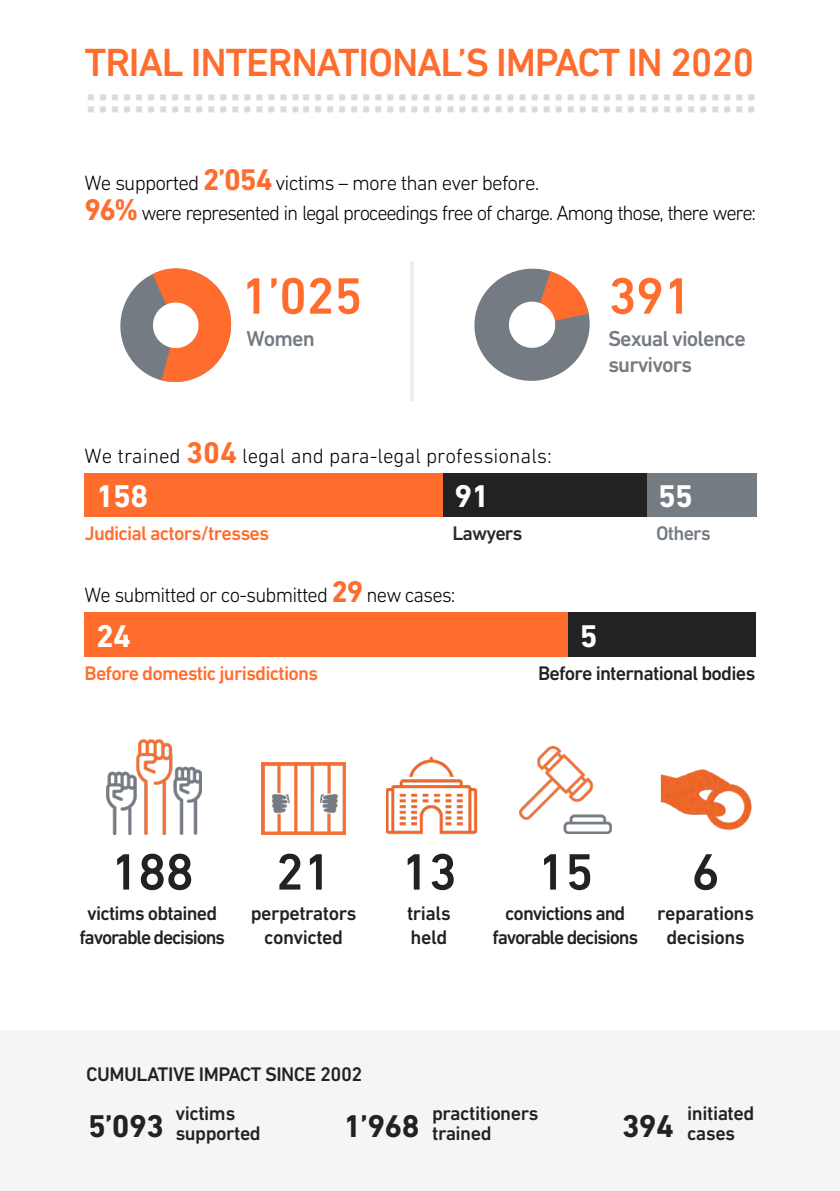
<style>
.page{position:relative;width:840px;height:1191px;background:#fff}
.page>*{position:absolute;margin:0;border:0;box-sizing:border-box;transform-origin:0 0}
.t1{font:500 52px "DIN Next CYR";letter-spacing:-.02em;color:#222223}
.t2{font:500 52px "DIN Next CYR";letter-spacing:-.02em;color:#ff6d2e}
.t3{font:500 40px "DIN Next CYR";letter-spacing:-.03em;color:#ff6d2e}
.t4{font:700 32px "DIN Next CYR";letter-spacing:-.02em;color:#fff}
.t5{font:700 32px "DIN Next CYR";letter-spacing:-.02em;color:#222223}
.t6{font:500 22px/26px "DIN Next CYR";letter-spacing:-.04em;color:#757b82}
.t7{font:300 21px/30px "DIN Next CYR";letter-spacing:-.06em;color:#000}
.t8{font:300 21px "DIN Next CYR";color:#000}
.t9{font:300 21px "DIN Next CYR";letter-spacing:-.04em;color:#000}
.t10{font:500 20px/24px "DIN Next CYR";letter-spacing:-.025em;color:#222223}
.t11{font:500 20px/24px "DIN Next CYR";letter-spacing:-.06em;color:#222223;text-align:center}
.t12{font:500 20px "DIN Next CYR";letter-spacing:-.04em;color:#ff6d2e}
.t13{font:500 20px "DIN Next CYR";letter-spacing:-.04em;color:#292829}
.t14{font:500 20px "DIN Next CYR";letter-spacing:-.04em;color:#757b82}
.s1{font-weight:700;font-size:30.4px;color:#ff6d2e}
</style>
<div class="page">
<div style="left:85px;top:613px;width:670px;height:44px;background:#ff6d2e"></div>
<div style="left:85px;top:473px;width:358px;height:43px;background:#ff6d2e"></div>
<div style="left:646px;top:473px;width:109px;height:43px;background:#757b82"></div>
<div style="left:568px;top:613px;width:187px;height:44px;background:#222223"></div>
<img style="left:304px;top:94px;width:451px;height:19px">
<img style="left:88px;top:94px;width:216px;height:19px">
<svg style="left:120px;top:268px;width:112px;height:115px"></svg>
<svg style="left:474px;top:268px;width:116px;height:113px"></svg>
<div style="left:443px;top:473px;width:203px;height:43px;background:#222223"></div>
<img style="left:107px;top:739px;width:94px;height:95px">
<img style="left:262px;top:762px;width:83px;height:72px">
<img style="left:386px;top:756px;width:91px;height:79px">
<img style="left:519px;top:746px;width:92px;height:87px">
<img style="left:660px;top:769px;width:90px;height:62px">
<hr style="left:410px;top:262px;width:4px;height:139px;background:#efeeee">
<div style="left:0;top:1030px;width:839px;height:161px;background:#f5f5f5"></div>
<h2 class="t3" style="left:84px;top:39px;width:671px">TRIAL INTERNATIONAL’S IMPACT IN 2020</h2>
<p class="t7" style="left:85px;top:168px;width:672px">We supported <span class="s1">2’054</span> victims – more than ever before.<br><span class="s1">96%</span> were represented in legal proceedings free of charge. Among those, there were:</p>
<h1 class="t2" style="left:240px;top:266px;width:123px">1’025</h1>
<h1 class="t2" style="left:607px;top:266px;width:85px">391</h1>
<p class="t6" style="left:246px;top:325px;width:70px">Women</p>
<p class="t6" style="left:608px;top:325px;width:139px">Sexual violence survivors</p>
<p class="t8" style="left:85px;top:444px;width:468px">We trained <span class="s1">304</span> legal and para-legal professionals:</p>
<h3 class="t4" style="left:96px;top:477px;width:54px">158</h3>
<p class="t12" style="left:85px;top:521px;width:186px">Judicial actors/tresses</p>
<h3 class="t4" style="left:454px;top:477px;width:36px">91</h3>
<h3 class="t4" style="left:657px;top:477px;width:36px">55</h3>
<p class="t13" style="left:452px;top:521px;width:71px">Lawyers</p>
<p class="t14" style="left:655px;top:521px;width:56px">Others</p>
<p class="t9" style="left:85px;top:583px;width:372px">We submitted or co-submitted <span class="s1">29</span> new cases:</p>
<h3 class="t4" style="left:96px;top:617px;width:36px">24</h3>
<p class="t12" style="left:85px;top:661px;width:235px">Before domestic jurisdictions</p>
<h3 class="t4" style="left:579px;top:617px;width:19px">5</h3>
<p class="t10" style="left:538px;top:661px;width:219px">Before international bodies</p>
<h1 class="t1" style="left:110px;top:841px;width:85px">188</h1>
<h1 class="t1" style="left:275px;top:841px;width:58px">21</h1>
<p class="t10" style="left:250px;top:901px;width:107px;text-align:center">perpetrators convicted</p>
<p class="t11" style="left:79px;top:901px;width:147px">victims obtained favorable decisions</p>
<h1 class="t1" style="left:400px;top:841px;width:58px">13</h1>
<p class="t10" style="left:407px;top:901px;width:45px">trials held</p>
<h1 class="t1" style="left:537px;top:841px;width:58px">15</h1>
<p class="t11" style="left:492px;top:901px;width:147px">convictions and favorable decisions</p>
<h1 class="t1" style="left:691px;top:841px;width:30px">6</h1>
<p class="t10" style="left:656px;top:901px;width:98px;text-align:center">reparations decisions</p>
<p class="t10" style="left:175px;top:1053px;width:188px;line-height:40px;text-indent:-89px">CUMULATIVE IMPACT SINCE 2002 victims</p>
<p class="t10" style="left:175px;top:1121px;width:87px">supported</p>
<p class="t10" style="left:432px;top:1103px;width:108px;line-height:20px">practitioners trained</p>
<p class="t10" style="left:687px;top:1101px;width:69px">initiated</p>
<h3 class="t5" style="left:88px;top:1106px;width:77px">5’093</h3>
<h3 class="t5" style="left:343px;top:1106px;width:77px">1’968</h3>
<p class="t10" style="left:621px;top:1121px;width:115px"><sup>394</sup> cases</p>
</div>
